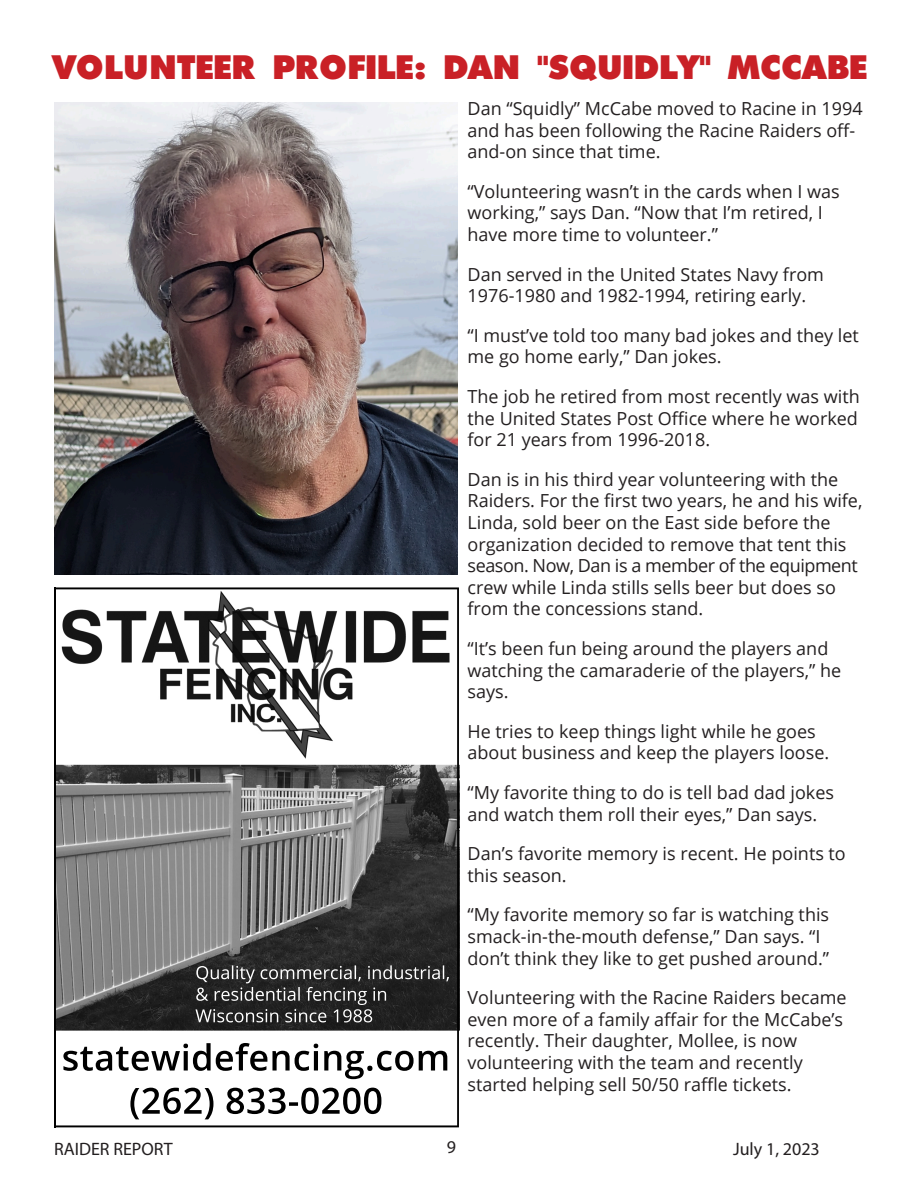
<style>
.page{position:relative;width:918px;height:1188px;background:#fff}
.page>*{position:absolute;margin:0;border:0;box-sizing:border-box;transform-origin:0 0}
.t1{font:33px "Raiders";color:#c92026}
.t2{font:18px/21.6px "Open Sans";color:#231f20}
.t3{font:18px "Myriad Pro";color:#231f20}
</style>
<div class="page">
<img style="left:54px;top:587px;width:405px;height:540px">
<img style="left:54px;top:103px;width:403px;height:471px">
<p class="t1" style="left:52px;top:47px;width:817px">VOLUNTEER PROFILE: DAN "SQUIDLY" MCCABE</p>
<p class="t2" style="left:468px;top:97px;width:397px">Dan “Squidly” McCabe moved to Racine in 1994 and has been following the Racine Raiders off&shy;and-on since that time.</p>
<p class="t2" style="left:468px;top:180px;width:374px">“Volunteering wasn’t in the cards when I was working,” says Dan. “Now that I’m retired, I have more time to volunteer.”</p>
<p class="t2" style="left:468px;top:263px;width:358px">Dan served in the United States Navy from<br>1976-1980 and 1982-1994, retiring early.</p>
<p class="t2" style="left:468px;top:324px;width:393px">“I must’ve told too many bad jokes and they let me go home early,” Dan jokes.</p>
<p class="t2" style="left:468px;top:385px;width:394px;text-align:justify">The job he retired from most recently was with the United States Post Office where he worked for 21 years from 1996-2018.</p>
<p class="t2" style="left:468px;top:468px;width:396px">Dan is in his third year volunteering with the Raiders. For the first two years, he and his wife, Linda, sold beer on the East side before the organization decided to remove that tent this season. Now, Dan is a member of the equipment crew while Linda stills sells beer but does so from the concessions stand.</p>
<p class="t2" style="left:468px;top:637px;width:375px">“It’s been fun being around the players and watching the camaraderie of the players,” he says.</p>
<p class="t2" style="left:468px;top:720px;width:363px">He tries to keep things light while he goes about business and keep the players loose.</p>
<p class="t2" style="left:468px;top:781px;width:368px">“My favorite thing to do is tell bad dad jokes and watch them roll their eyes,” Dan says.</p>
<p class="t2" style="left:468px;top:842px;width:380px">Dan’s favorite memory is recent. He points to this season.</p>
<p class="t2" style="left:468px;top:904px;width:363px">“My favorite memory so far is watching this smack-in-the-mouth defense,” Dan says. “I don’t think they like to get pushed around.”</p>
<p class="t2" style="left:468px;top:986px;width:381px">Volunteering with the Racine Raiders became even more of a family affair for the McCabe’s recently. Their daughter, Mollee, is now volunteering with the team and recently started helping sell 50/50 raffle tickets.</p>
<p class="t3" style="left:54px;top:1138px;width:120px">RAIDER REPORT</p>
<p class="t3" style="left:447px;top:1136px;width:11px">9</p>
<p class="t3" style="left:733px;top:1138px;width:88px">July 1, 2023</p>
</div>
